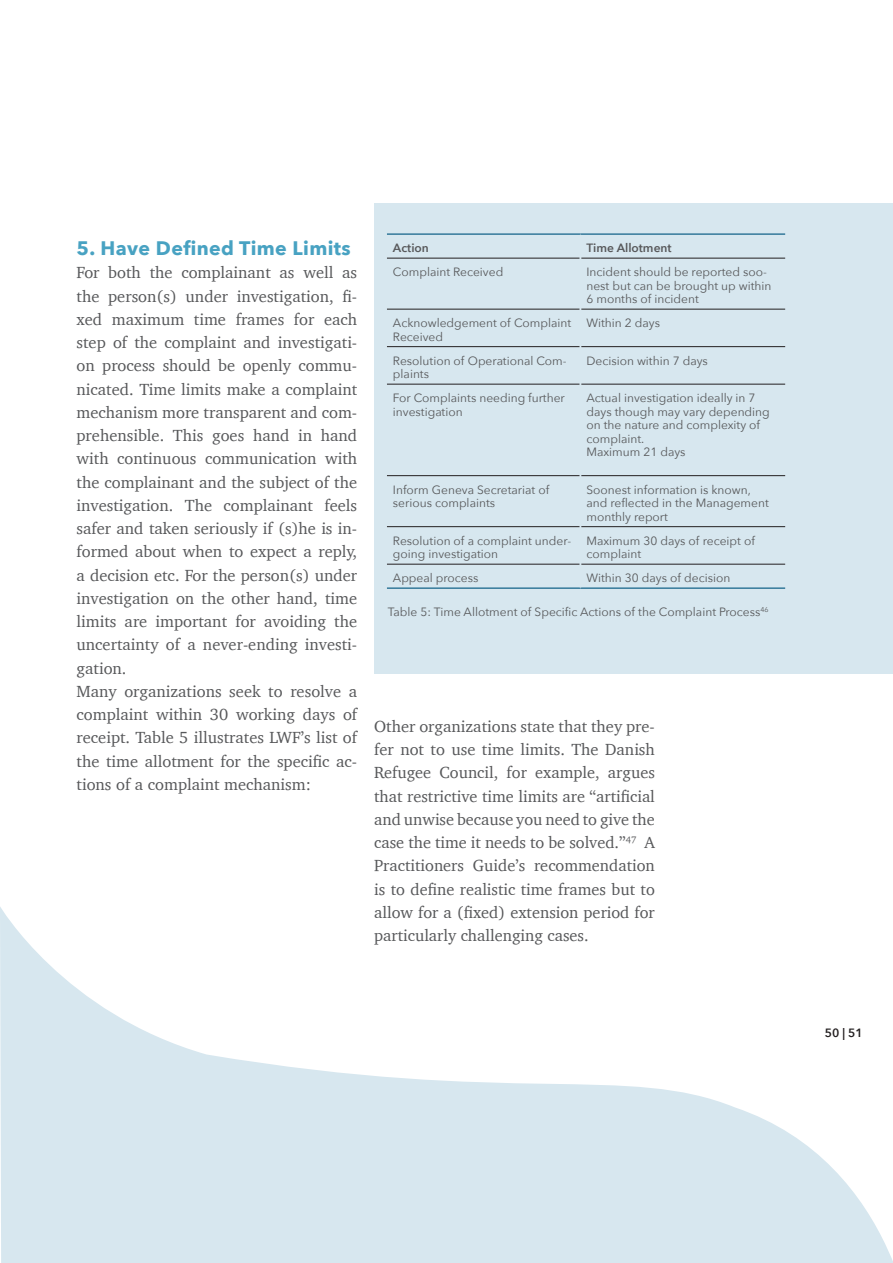
<style>
.page{position:relative;width:893px;height:1263px;background:#fff}
.page>*{position:absolute;margin:0;border:0;box-sizing:border-box;transform-origin:0 0}
._02_zwischentitel_fe{font:700 19.5px "Avenir Next";letter-spacing:.02em;color:#48a2c2}
._03_lauftext{font:16.5px/23.2px "Charter";color:#57585a;text-align:justify}
.Tabelle_lauftext{font:12px/13.5px "Avenir Next";color:#57585a}
.box_lauftext{font:12px/13.5px "Avenir Next";color:#57585a}
.legende{font:12px "Avenir Next";color:#57585a}
.box_lauftext-2{font:600 12px "Avenir Next";color:#57585a}
.t1{font:600 12px "Avenir Next";color:#231f20}
</style>
<div class="page">
<div style="left:374px;top:203px;width:519px;height:471px;background:#d7e7ef"></div>
<hr style="left:387px;top:233px;width:193px;height:2px;background:#34799a">
<hr style="left:580px;top:233px;width:205px;height:2px;background:#34799a">
<hr style="left:387px;top:587px;width:193px;height:2px;background:#34799a">
<hr style="left:580px;top:587px;width:205px;height:2px;background:#34799a">
<hr style="left:387px;top:258px;width:193px;height:1px;background:#231f20">
<hr style="left:581px;top:258px;width:204px;height:1px;background:#231f20">
<hr style="left:387px;top:309px;width:193px;height:1px;background:#231f20">
<hr style="left:581px;top:309px;width:204px;height:1px;background:#231f20">
<hr style="left:387px;top:346px;width:193px;height:1px;background:#231f20">
<hr style="left:581px;top:346px;width:204px;height:1px;background:#231f20">
<hr style="left:387px;top:384px;width:193px;height:1px;background:#231f20">
<hr style="left:581px;top:384px;width:204px;height:1px;background:#231f20">
<hr style="left:387px;top:475px;width:193px;height:1px;background:#231f20">
<hr style="left:581px;top:475px;width:204px;height:1px;background:#231f20">
<hr style="left:387px;top:526px;width:193px;height:1px;background:#231f20">
<hr style="left:581px;top:526px;width:204px;height:1px;background:#231f20">
<hr style="left:387px;top:564px;width:193px;height:1px;background:#231f20">
<hr style="left:581px;top:564px;width:204px;height:1px;background:#231f20">
<svg style="left:0;top:907px;width:893px;height:356px;fill:#d7e7ef"></svg>
<p class="_02_zwischentitel_fe" style="left:77px;top:231px;width:276px">5. Have Defined Time Limits</p>
<p class="_03_lauftext" style="left:77px;top:261px;width:282px">For both the complainant as well as the person(s) under investigation, fi&shy;xed maximum time frames for each step of the complaint and investigati&shy;on process should be openly commu&shy;nicated. Time limits make a complaint mechanism more transparent and com&shy;prehensible. This goes hand in hand with continuous communication with the complainant and the subject of the investigation. The complainant feels safer and taken seriously if (s)he is in&shy;formed about when to expect a reply, a decision etc. For the person(s) under investigation on the other hand, time limits are important for avoiding the uncertainty of a never-ending investi&shy;gation.</p>
<p class="_03_lauftext" style="left:77px;top:679px;width:282px">Many organizations seek to resolve a complaint within 30 working days of receipt. Table 5 illustrates LWF’s list of the time allotment for the specific ac&shy;tions of a complaint mechanism:</p>
<p class="box_lauftext-2" style="left:393px;top:238px;width:37px">Action</p>
<p class="box_lauftext-2" style="left:586px;top:238px;width:87px">Time Allotment</p>
<p class="box_lauftext" style="left:393px;top:265px;width:112px">Complaint Received</p>
<p class="box_lauftext" style="left:586px;top:265px;width:187px">Incident should be reported soo&shy;nest but can be brought up within<br>6 months of incident</p>
<p class="Tabelle_lauftext" style="left:393px;top:316px;width:180px">Acknowledgement of Complaint<br>Received</p>
<p class="Tabelle_lauftext" style="left:586px;top:316px;width:75px">Within 2 days</p>
<p class="Tabelle_lauftext" style="left:393px;top:353px;width:175px">Resolution of Operational Com&shy;plaints</p>
<p class="Tabelle_lauftext" style="left:586px;top:353px;width:123px">Decision within 7 days</p>
<p class="Tabelle_lauftext" style="left:393px;top:391px;width:173px">For Complaints needing further investigation</p>
<p class="Tabelle_lauftext" style="left:586px;top:391px;width:185px">Actual investigation ideally in 7 days though may vary depending on the nature and complexity of complaint.</p>
<p class="Tabelle_lauftext" style="left:586px;top:445px;width:101px">Maximum 21 days</p>
<p class="Tabelle_lauftext" style="left:393px;top:482px;width:158px">Inform Geneva Secretariat of serious complaints</p>
<p class="Tabelle_lauftext" style="left:586px;top:482px;width:184px">Soonest information is known, and reflected in the Management monthly report</p>
<p class="Tabelle_lauftext" style="left:393px;top:533px;width:180px">Resolution of a complaint under&shy;going investigation</p>
<p class="Tabelle_lauftext" style="left:586px;top:533px;width:170px">Maximum 30 days of receipt of complaint</p>
<p class="Tabelle_lauftext" style="left:393px;top:571px;width:87px">Appeal process</p>
<p class="Tabelle_lauftext" style="left:586px;top:571px;width:145px">Within 30 days of decision</p>
<p class="legende" style="left:388px;top:601px;width:382px">Table 5: Time Allotment of Specific Actions of the Complaint Process<sup>46</sup></p>
<p class="_03_lauftext" style="left:374px;top:714px;width:282px">Other organizations state that they pre&shy;fer not to use time limits. The Danish Refugee Council, for example, argues that restrictive time limits are “artificial and unwise because you need to give the case the time it needs to be solved.”<sup>47</sup> A Practitioners Guide’s recommendation is to define realistic time frames but to allow for a (fixed) extension period for particularly challenging cases.</p>
<p class="t1" style="left:825px;top:1023px;width:39px">50 | 51</p>
</div>
